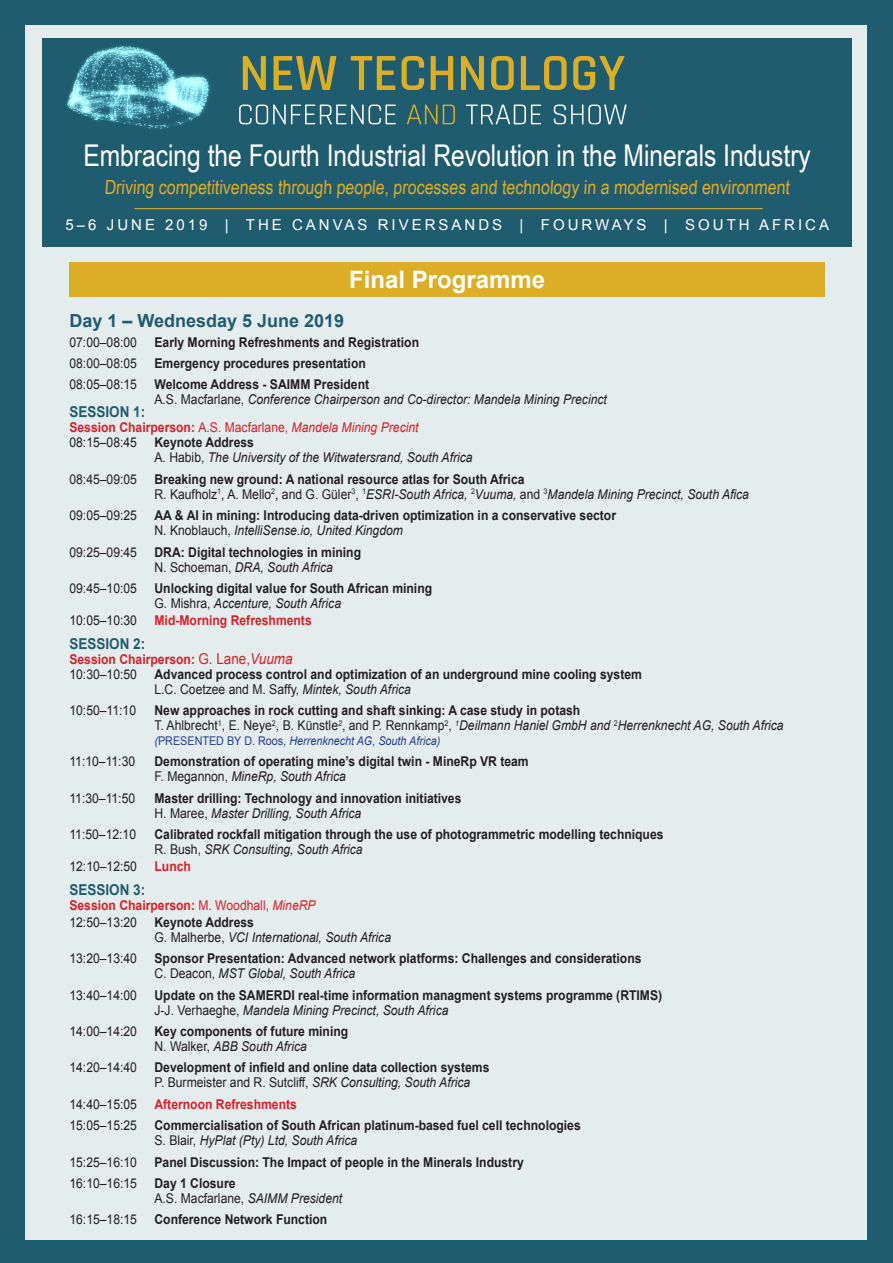
<style>
.page{position:relative;width:893px;height:1263px;background:#205c70}
.page>*{position:absolute;margin:0;border:0;box-sizing:border-box;transform-origin:0 0}
.t1{font:30px "Arial Narrow";color:#fff}
.t2{font:700 24px "Arial";color:#fff}
.t3{font:19.5px "Arial Narrow";color:#dcae26}
.t4{font:700 18px "Arial";color:#205c70}
.t5{font:15px "Arial";letter-spacing:.2em;color:#fff}
.t6{font:700 15px "Arial";color:#205c70;scale:.9 1}
.t7{font:700 13.5px/15px "Arial";color:#231f20;scale:.9 1}
.t8{font:italic 13.5px/15px "Arial";color:#231f20;scale:.9 1}
.t9{font:13.5px/15px "Arial";color:#231f20;scale:.9 1}
.t10{font:700 13.5px "Arial";color:#d1232a;scale:.9 1}
.t11{font:italic 13.5px "Arial";color:#d1232a;scale:.9 1}
.t12{font:italic 12px "Arial";color:#253f8e;scale:.9 1}
.s1{font-weight:700;font-style:normal}
.s2{font-style:normal}
.s3{font-weight:400}
.s4{font-weight:400;font-style:italic}
.s5{font-weight:400;font-size:15px}
.s6{font-weight:400;font-style:italic;font-size:15px}
.s7{font-weight:700}
.s8{font-style:italic}
</style>
<div class="page">
<div style="left:26px;top:26px;width:841px;height:1214px;background:#e5ecee"></div>
<div style="left:42px;top:38px;width:810px;height:209px;background:#205c70"></div>
<svg style="left:466px;top:105px;width:161px;height:19px"></svg>
<svg style="left:407px;top:105px;width:48px;height:19px"></svg>
<svg style="left:239px;top:105px;width:157px;height:19px"></svg>
<svg style="left:243px;top:56px;width:382px;height:34px"></svg>
<hr style="left:135px;top:208px;width:628px;height:1px;background:#dcae26">
<img style="left:66px;top:45px;width:145px;height:84px">
<div style="left:69px;top:262px;width:756px;height:34px;background:#dcae26"></div>
<p class="t1" style="left:83px;top:134px;width:729px">Embracing the Fourth Industrial Revolution in the Minerals Industry</p>
<p class="t3" style="left:104px;top:173px;width:689px">Driving competitiveness through people, processes and technology in a modernised environment</p>
<p class="t5" style="left:66px;top:215px;width:765px">5–6 JUNE 2019 | THE CANVAS RIVERSANDS | FOURWAYS | SOUTH AFRICA</p>
<p class="t2" style="left:349px;top:263px;width:198px">Final Programme</p>
<p class="t4" style="left:69px;top:309px;width:276px">Day 1 – Wednesday 5 June 2019</p>
<p class="t9" style="left:69px;top:335px;width:77px">07:00–08:00</p>
<p class="t7" style="left:154px;top:335px;width:296px">Early Morning Refreshments and Registration</p>
<p class="t9" style="left:69px;top:356px;width:77px">08:00–08:05</p>
<p class="t7" style="left:154px;top:356px;width:236px">Emergency procedures presentation</p>
<p class="t9" style="left:69px;top:377px;width:77px">08:05–08:15</p>
<p class="t8" style="left:154px;top:377px;width:504px"><span class="s1">Welcome Address - SAIMM President<br></span><span class="s2">A.S. Macfarlane,</span> Conference Chairperson and Co-director: Mandela Mining Precinct</p>
<p class="t6" style="left:69px;top:402px;width:86px">SESSION 1:</p>
<p class="t11" style="left:69px;top:419px;width:389px"><span class="s1">Session Chairperson:</span> <span class="s2">A.S. Macfarlane,</span> Mandela Mining Precint</p>
<p class="t9" style="left:69px;top:435px;width:77px">08:15–08:45</p>
<p class="t8" style="left:154px;top:435px;width:355px"><span class="s1">Keynote Address<br></span><span class="s2">A. Habib,</span> The University of the Witwatersrand, South Africa</p>
<p class="t9" style="left:69px;top:472px;width:77px">08:45–09:05</p>
<p class="t8" style="left:154px;top:472px;width:662px"><span class="s1">Breaking new ground: A national resource atlas for South Africa<br></span><span class="s2">R. Kaufholz</span><sup>1</sup><span class="s2">, A. Mello</span><sup>2</sup><span class="s2">, and G. Güler</span><sup>3</sup><span class="s2">,</span> <sup>1</sup>ESRI-South Africa, <sup>2</sup>Vuuma, <span class="s2">and</span> <sup>3</sup>Mandela Mining Precinct, South Afica</p>
<p class="t9" style="left:69px;top:508px;width:77px">09:05–09:25</p>
<p class="t7" style="left:154px;top:508px;width:514px">AA &amp; AI in mining: Introducing data-driven optimization in a conservative sector<br><span class="s3">N. Knoblauch,</span> <span class="s4">IntelliSense.io, United Kingdom</span></p>
<p class="t9" style="left:69px;top:544px;width:77px">09:25–09:45</p>
<p class="t7" style="left:154px;top:545px;width:231px">DRA: Digital technologies in mining<br><span class="s3">N. Schoeman,</span> <span class="s4">DRA, South Africa</span></p>
<p class="t9" style="left:69px;top:581px;width:77px">09:45–10:05</p>
<p class="t7" style="left:154px;top:581px;width:310px">Unlocking digital value for South African mining<br><span class="s3">G. Mishra,</span> <span class="s4">Accenture, South Africa</span></p>
<p class="t9" style="left:69px;top:613px;width:77px">10:05–10:30</p>
<p class="t10" style="left:154px;top:611px;width:176px">Mid-Morning Refreshments</p>
<p class="t6" style="left:69px;top:633px;width:86px">SESSION 2:</p>
<p class="t10" style="left:69px;top:650px;width:250px">Session Chairperson: <span class="s5">G. Lane,</span><span class="s6">Vuuma</span></p>
<p class="t9" style="left:69px;top:666px;width:77px">10:30–10:50</p>
<p class="t7" style="left:154px;top:667px;width:543px">Advanced process control and optimization of an underground mine cooling system<br><span class="s3">L.C. Coetzee and M. Saffy,</span> <span class="s4">Mintek, South Africa</span></p>
<p class="t9" style="left:69px;top:703px;width:76px">10:50–11:10</p>
<p class="t7" style="left:154px;top:703px;width:700px">New approaches in rock cutting and shaft sinking: A case study in potash<br><span class="s3">T. Ahlbrecht</span><sup>1</sup><span class="s3">, E. Neye</span><sup>2</sup><span class="s3">, B. Künstle</span><sup>2</sup><span class="s3">, and P. Rennkamp</span><sup>2</sup><span class="s3">,</span> <sup>1</sup><span class="s4">Deilmann Haniel GmbH and</span> <sup>2</sup><span class="s4">Herrenknecht AG, South Africa</span></p>
<p class="t12" style="left:154px;top:733px;width:319px">(<span class="s2">PRESENTED BY D. Roos</span>, Herrenknecht AG, South Africa)</p>
<p class="t9" style="left:69px;top:754px;width:75px">11:10–11:30</p>
<p class="t7" style="left:154px;top:754px;width:417px">Demonstration of operating mine’s digital twin - MineRp VR team<br><span class="s3">F. Megannon,</span> <span class="s4">MineRp, South Africa</span></p>
<p class="t9" style="left:69px;top:791px;width:75px">11:30–11:50</p>
<p class="t7" style="left:154px;top:791px;width:343px">Master drilling: Technology and innovation initiatives<br><span class="s3">H. Maree,</span> <span class="s4">Master Drilling, South Africa</span></p>
<p class="t9" style="left:69px;top:827px;width:76px">11:50–12:10</p>
<p class="t7" style="left:154px;top:827px;width:567px">Calibrated rockfall mitigation through the use of photogrammetric modelling techniques<br><span class="s3">R. Bush,</span> <span class="s4">SRK Consulting, South Africa</span></p>
<p class="t9" style="left:69px;top:859px;width:77px">12:10–12:50</p>
<p class="t10" style="left:154px;top:857px;width:42px">Lunch</p>
<p class="t6" style="left:69px;top:879px;width:86px">SESSION 3:</p>
<p class="t10" style="left:69px;top:896px;width:275px">Session Chairperson: <span class="s3">M. Woodhall,</span> <span class="s4">MineRP</span></p>
<p class="t9" style="left:69px;top:915px;width:77px">12:50–13:20</p>
<p class="t8" style="left:154px;top:915px;width:264px"><span class="s1">Keynote Address<br></span><span class="s2">G. Malherbe,</span> VCI International, South Africa</p>
<p class="t9" style="left:69px;top:951px;width:77px">13:20–13:40</p>
<p class="t7" style="left:154px;top:951px;width:543px">Sponsor Presentation: Advanced network platforms: Challenges and considerations<br><span class="s3">C. Deacon,</span> <span class="s4">MST Global, South Africa</span></p>
<p class="t9" style="left:69px;top:987px;width:77px">13:40–14:00</p>
<p class="t7" style="left:154px;top:988px;width:566px">Update on the SAMERDI real-time information managment systems programme (RTIMS)<br><span class="s3">J-J. Verhaeghe,</span> <span class="s4">Mandela Mining Precinct, South Africa</span></p>
<p class="t9" style="left:69px;top:1024px;width:77px">14:00–14:20</p>
<p class="t7" style="left:154px;top:1024px;width:217px">Key components of future mining<br><span class="s3">N. Walker,</span> <span class="s4">ABB South Africa</span></p>
<p class="t9" style="left:69px;top:1060px;width:77px">14:20–14:40</p>
<p class="t7" style="left:154px;top:1061px;width:374px">Development of infield and online data collection systems<br><span class="s3">P. Burmeister and R. Sutcliff,</span> <span class="s4">SRK Consulting, South Africa</span></p>
<p class="t9" style="left:69px;top:1097px;width:77px">14:40–15:05</p>
<p class="t10" style="left:154px;top:1095px;width:160px">Afternoon Refreshments</p>
<p class="t9" style="left:69px;top:1118px;width:77px">15:05–15:25</p>
<p class="t7" style="left:154px;top:1118px;width:475px">Commercialisation of South African platinum-based fuel cell technologies<br><span class="s3">S. Blair,</span> <span class="s4">HyPlat (Pty) Ltd, South Africa</span></p>
<p class="t9" style="left:69px;top:1154px;width:77px">15:25–16:10</p>
<p class="t7" style="left:154px;top:1155px;width:412px">Panel Discussion: The Impact of people in the Minerals Industry</p>
<p class="t9" style="left:69px;top:1176px;width:77px">16:10–16:15</p>
<p class="t9" style="left:154px;top:1176px;width:210px"><span class="s7">Day 1 Closure<br></span>A.S. Macfarlane, <span class="s8">SAIMM President</span></p>
<p class="t9" style="left:69px;top:1212px;width:77px">16:15–18:15</p>
<p class="t7" style="left:154px;top:1212px;width:194px">Conference Network Function</p>
</div>
